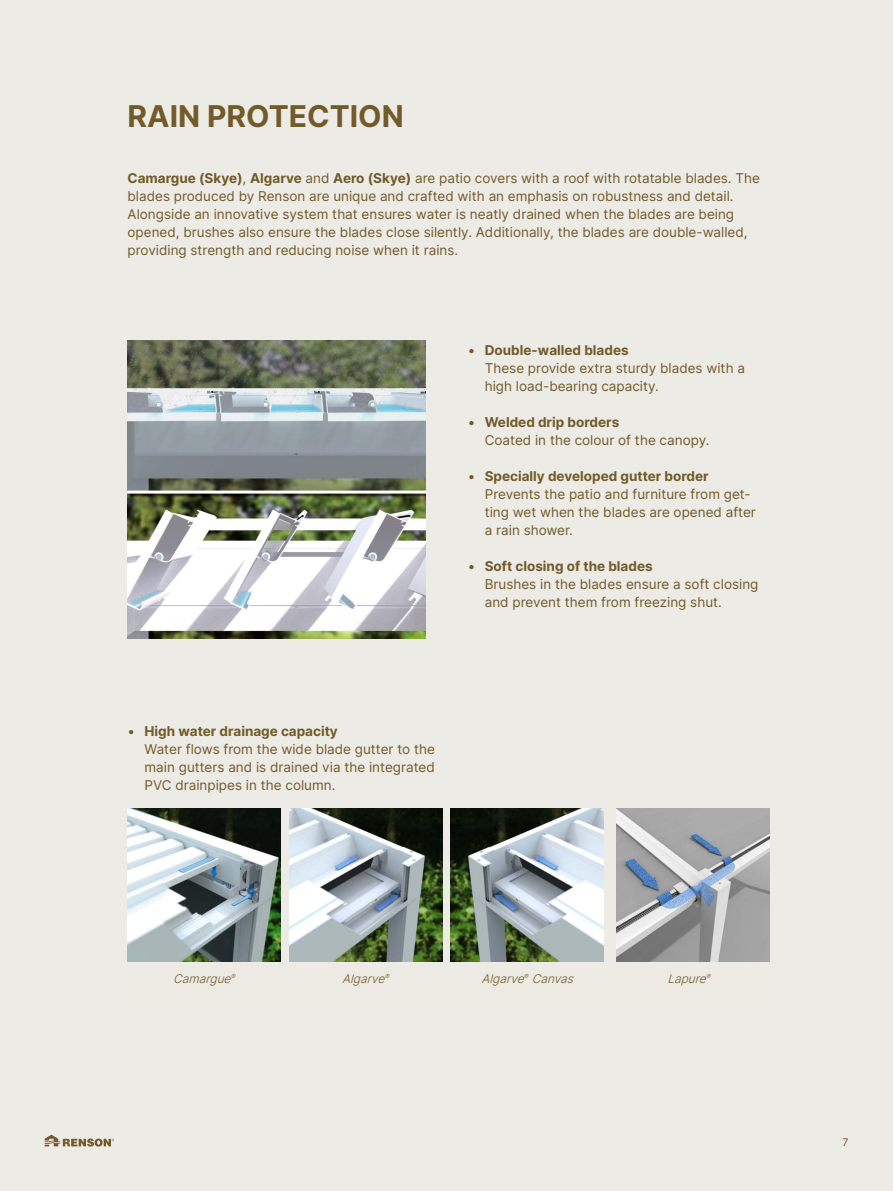
<style>
.page{position:relative;width:893px;height:1191px;background:#edebe6}
.page>*{position:absolute;margin:0;border:0;box-sizing:border-box;transform-origin:0 0}
.t1{font:700 30px "Inter";color:#725b29}
.t2{font:13.5px/18px "Inter";color:#725b29}
.t3{font:italic 300 12px "Inter";color:#725b29}
.t4{font:10.5px "Inter";color:#725b29}
.s1{font-weight:700}
</style>
<div class="page">
<svg style="left:45px;top:1134px;width:69px;height:12px"></svg>
<img style="left:128px;top:340px;width:297px;height:298px">
<img style="left:128px;top:808px;width:153px;height:153px">
<img style="left:617px;top:808px;width:153px;height:153px">
<img style="left:451px;top:808px;width:153px;height:153px">
<img style="left:289px;top:808px;width:153px;height:153px">
<h1 class="t1" style="left:128px;top:94px;width:278px">RAIN PROTECTION</h1>
<p class="t2" style="left:128px;top:169px;width:634px"><span class="s1">Camargue (Skye)</span>, <span class="s1">Algarve</span> and <span class="s1">Aero (Skye)</span> are patio covers with a roof with rotatable blades. The blades produced by Renson are unique and crafted with an emphasis on robustness and detail.<br>Alongside an innovative system that ensures water is neatly drained when the blades are being opened, brushes also ensure the blades close silently. Additionally, the blades are double-walled, providing strength and reducing noise when it rains.</p>
<p class="t2" style="left:485px;top:341px;width:262px;text-indent:-17px">• <span class="s1">Double-walled blades<br></span>These provide extra sturdy blades with a high load-bearing capacity.</p>
<p class="t2" style="left:485px;top:413px;width:226px;text-indent:-17px">• <span class="s1">Welded drip borders<br></span>Coated in the colour of the canopy.</p>
<p class="t2" style="left:485px;top:467px;width:273px;text-indent:-17px">• <span class="s1">Specially developed gutter border </span>Prevents the patio and furniture from get&shy;ting wet when the blades are opened after a rain shower.</p>
<p class="t2" style="left:485px;top:557px;width:275px;text-indent:-17px">• <span class="s1">Soft closing of the blades<br></span>Brushes in the blades ensure a soft closing and prevent them from freezing shut.</p>
<p class="t2" style="left:145px;top:722px;width:292px;text-indent:-17px">• <span class="s1">High water drainage capacity<br></span>Water flows from the wide blade gutter to the main gutters and is drained via the integrated PVC drainpipes in the column.</p>
<p class="t3" style="left:173px;top:969px;width:66px">Camargue<sup>®</sup></p>
<p class="t3" style="left:342px;top:969px;width:51px">Algarve<sup>®</sup></p>
<p class="t3" style="left:482px;top:969px;width:98px">Algarve<sup>®</sup> Canvas</p>
<p class="t3" style="left:667px;top:969px;width:47px">Lapure<sup>®</sup></p>
<p class="t4" style="left:842px;top:1134px;width:7px">7</p>
</div>
